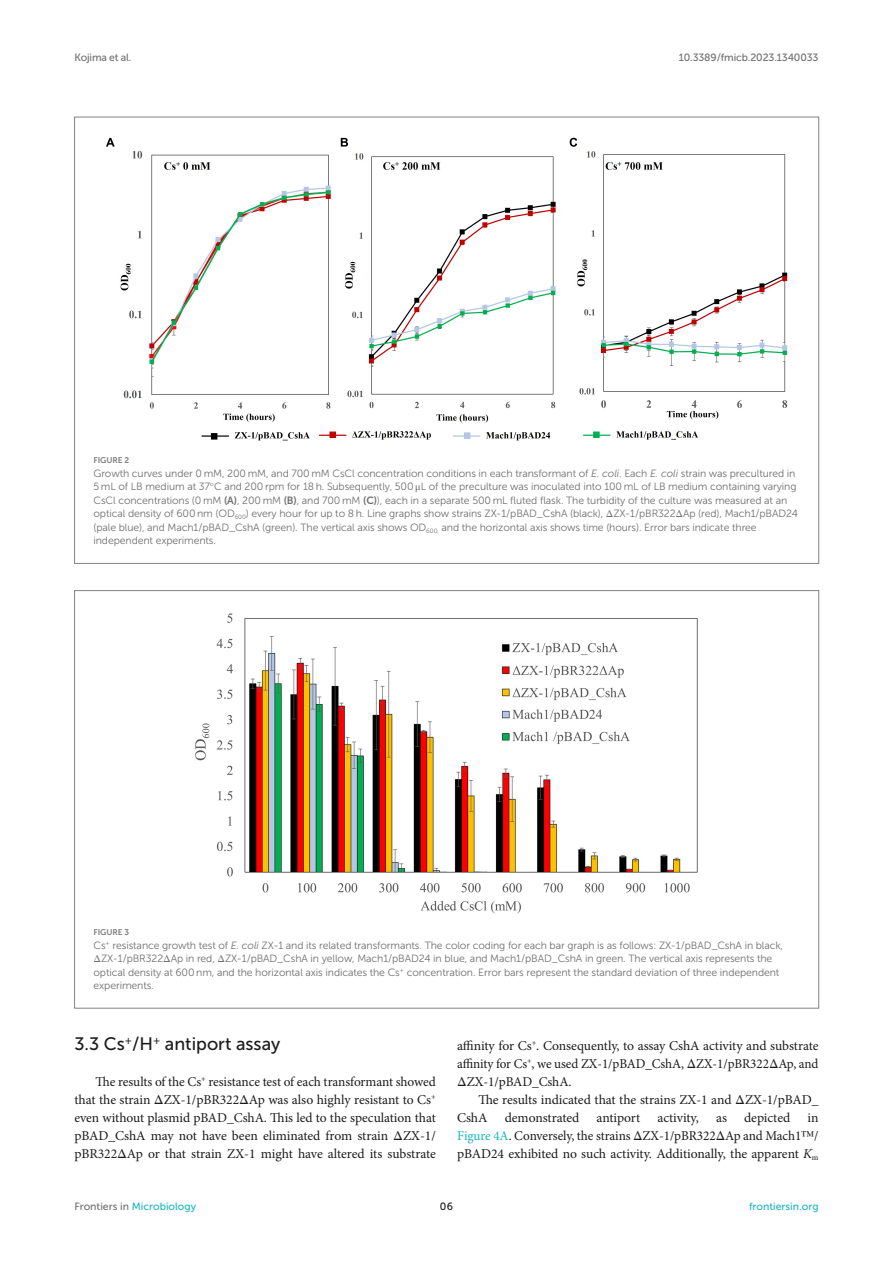
<style>
.page{position:relative;width:893px;height:1263px;background:#fff}
.page>*{position:absolute;margin:0;border:0;box-sizing:border-box;transform-origin:0 0}
.HEAD_2{font:18px "Museo Sans 500";color:#1b1c1b}
.TEXT_FLUSH{font:13.5px/18px "Minion Pro";letter-spacing:-.005em;color:#1b1c1b;text-align:justify}
.TEXT{font:13.5px/18px "Minion Pro";letter-spacing:-.005em;color:#1b1c1b}
.FIG_LEG{font:10.5px/13.5px "Museo Sans 300";letter-spacing:-.01em;color:#706f70}
.t1{font:10.5px "Museo Sans 500";color:#1db5c3}
.t2{font:10.5px "Museo Sans 500";letter-spacing:-.015em;color:#706f70}
.t3{font:10.5px "Museo Sans 500";color:#1b1c1b}
.FIG_HD{font:8.25px "Museo Sans 700";letter-spacing:-.01em;color:#7e7f7f}
.s1{font-style:italic}
.s2{font-family:"STIX"}
.s3{font-family:"STIX General"}
.s4{font-family:"Museo Sans 700"}
.s5{color:#1db5c3}
.s6{color:#706f70}
</style>
<div class="page">
<img style="left:106px;top:137px;width:682px;height:304px">
<img style="left:195px;top:613px;width:503px;height:301px">
<p class="t2" style="left:74px;top:51px;width:59px">Kojima et al.</p>
<p class="t2" style="left:679px;top:51px;width:141px">10.3389/fmicb.2023.1340033</p>
<p class="FIG_HD" style="left:94px;top:456px;width:37px">FIGURE 2</p>
<p class="FIG_LEG" style="left:94px;top:467px;width:706px">Growth curves under 0 mM, 200 mM, and 700 mM CsCl concentration conditions in each transformant of <span class="s1">E. coli</span>. Each <span class="s1">E. coli</span> strain was precultured in 5 mL of LB medium at 37<span class="s2">°</span>C and 200 rpm for 18 h. Subsequently, 500 <span class="s3">μ</span>L of the preculture was inoculated into 100 mL of LB medium containing varying CsCl concentrations (0 mM <span class="s4">(A)</span>, 200 mM <span class="s4">(B)</span>, and 700 mM <span class="s4">(C)</span>), each in a separate 500 mL fluted flask. The turbidity of the culture was measured at an optical density of 600 nm (OD<sub>600</sub>) every hour for up to 8 h. Line graphs show strains ZX-1/pBAD_CshA (black), <span class="s3">Δ</span>ZX-1/pBR322<span class="s3">Δ</span>Ap (red), Mach1/pBAD24 (pale blue), and Mach1/pBAD_CshA (green). The vertical axis shows OD<sub>600,</sub> and the horizontal axis shows time (hours). Error bars indicate three independent experiments.</p>
<p class="FIG_HD" style="left:94px;top:928px;width:37px">FIGURE 3</p>
<p class="FIG_LEG" style="left:94px;top:938px;width:691px">Cs<sup>+</sup> resistance growth test of <span class="s1">E. coli</span> ZX-1 and its related transformants. The color coding for each bar graph is as follows: ZX-1/pBAD_CshA in black, <span class="s3">Δ</span>ZX-1/pBR322<span class="s3">Δ</span>Ap in red, <span class="s3">Δ</span>ZX-1/pBAD_CshA in yellow, Mach1/pBAD24 in blue, and Mach1/pBAD_CshA in green. The vertical axis represents the optical density at 600 nm, and the horizontal axis indicates the Cs<sup>+</sup> concentration. Error bars represent the standard deviation of three independent experiments.</p>
<p class="HEAD_2" style="left:74px;top:1034px;width:207px">3.3 Cs<sup>+</sup>/H<sup>+</sup> antiport assay</p>
<p class="TEXT_FLUSH" style="left:74px;top:1073px;width:363px;text-indent:21px">The results of the Cs<sup>+</sup> resistance test of each transformant showed that the strain <span class="s3">Δ</span>ZX-1/pBR322<span class="s3">Δ</span>Ap was also highly resistant to Cs<sup>+ </sup>even without plasmid pBAD_CshA. This led to the speculation that pBAD_CshA may not have been eliminated from strain <span class="s3">Δ</span>ZX-1/ pBR322<span class="s3">Δ</span>Ap or that strain ZX-1 might have altered its substrate</p>
<p class="TEXT_FLUSH" style="left:457px;top:1037px;width:363px">affinity for Cs<sup>+</sup>. Consequently, to assay CshA activity and substrate affinity for Cs<sup>+</sup>, we used ZX-1/pBAD_CshA, <span class="s3">Δ</span>ZX-1/pBR322<span class="s3">Δ</span>Ap, and <span class="s3">Δ</span>ZX-1/pBAD_CshA.</p>
<p class="TEXT" style="left:457px;top:1091px;width:363px;text-indent:21px">The results indicated that the strains ZX-1 and <span class="s3">Δ</span>ZX-1/pBAD_<br>CshA</p>
<p class="TEXT" style="left:505px;top:1109px;width:76px">demonstrated</p>
<p class="TEXT" style="left:597px;top:1109px;width:45px">antiport</p>
<p class="TEXT" style="left:657px;top:1109px;width:43px">activity,</p>
<p class="TEXT" style="left:716px;top:1109px;width:12px">as</p>
<p class="TEXT" style="left:744px;top:1109px;width:48px">depicted</p>
<p class="TEXT" style="left:457px;top:1109px;width:363px;text-align:justify;text-indent:350px">in <span class="s5">Figure 4A</span>. Conversely, the strains <span class="s3">Δ</span>ZX-1/pBR322<span class="s3">Δ</span>Ap and Mach1<span class="s2">™</span>/ pBAD24 exhibited no such activity. Additionally, the apparent <span class="s1">K</span><sub>m</sub></p>
<p class="t1" style="left:74px;top:1200px;width:123px"><span class="s6">Frontiers in</span> Microbiology</p>
<p class="t3" style="left:440px;top:1200px;width:15px">06</p>
<p class="t1" style="left:749px;top:1200px;width:71px">frontiersin.org</p>
</div>
